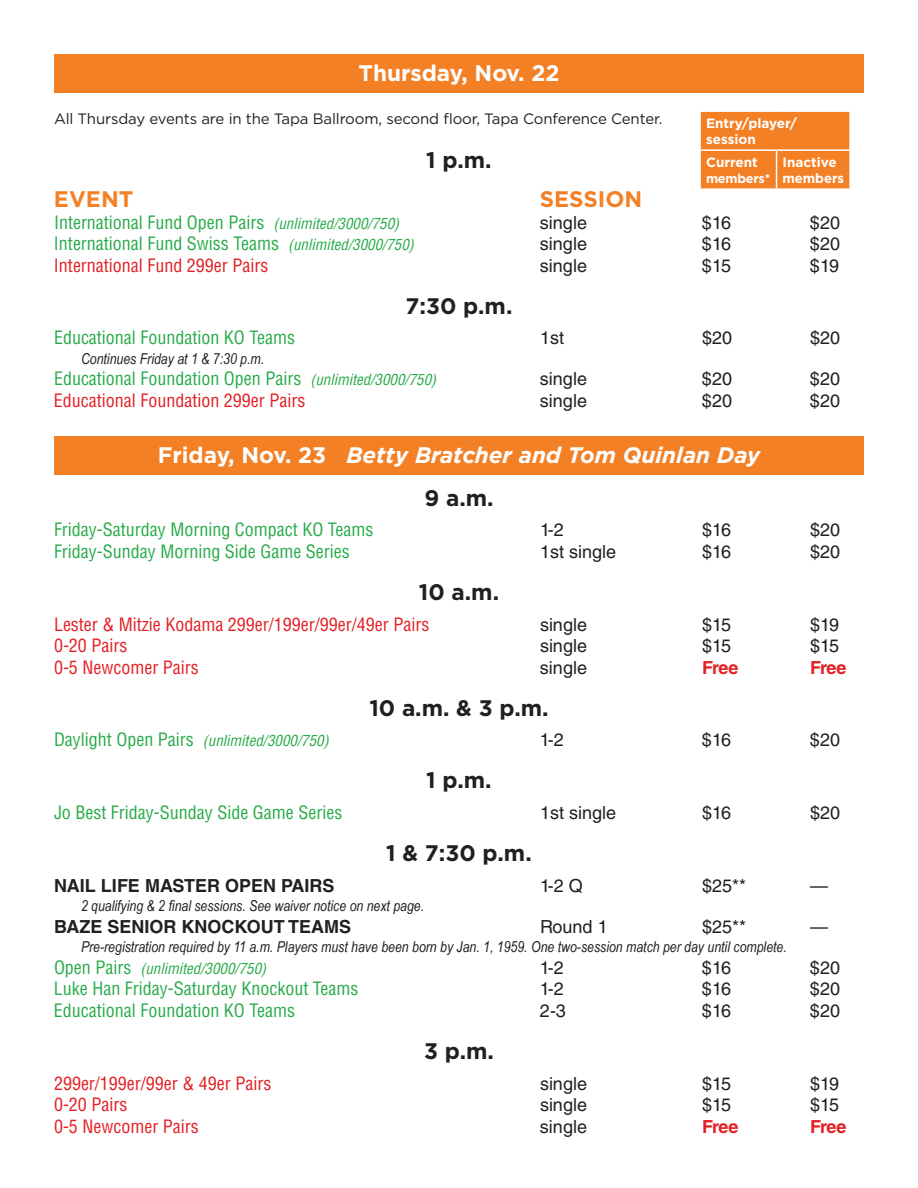
<style>
.page{position:relative;width:918px;height:1188px;background:#fff}
.page>*{position:absolute;margin:0;border:0;box-sizing:border-box;transform-origin:0 0}
.t1{font:700 22.5px "Gotham";color:#231f20}
.t2{font:italic 700 22.5px/43px "Gotham";color:#fff;text-align:center}
.t3{font:700 22.5px "Gotham";color:#fff}
.t4{font:700 22.5px "Gotham";color:#f48026}
.t5{font:condensed 18px "Helvetica LT Std";color:#28ab49}
.t6{font:18px "Helvetica LT Std";color:#231f20}
.t7{font:condensed 18px "Helvetica LT Std";color:#e41f25}
.t8{font:700 18px "Helvetica LT Std";color:#231f20}
.t9{font:700 18px "Helvetica LT Std";letter-spacing:-.02em;color:#e41f25}
.t10{font:italic 15px "Arial Narrow";color:#231f20}
.t11{font:15px "Gotham";letter-spacing:-.01em;color:#231f20}
.t12{font:italic condensed 15px "Helvetica LT Std";color:#28ab49}
.t13{font:700 13.5px/16.2px "Gotham";color:#fff}
.t14{font:700 12.9px "Gotham";letter-spacing:-.02em;color:#fff}
.s1{font-style:italic;font-size:15px}
.s2{font-style:normal}
.s3{font-style:normal;color:#231f20}
.s4{font-style:normal;font-size:18px}
</style>
<div class="page">
<div style="left:54px;top:54px;width:810px;height:39px;background:#f48026"></div>
<div style="left:701px;top:112px;width:148px;height:76px;background:#f48026"></div>
<hr style="left:699px;top:149px;width:78px;height:2px;background:#fff">
<hr style="left:777px;top:149px;width:74px;height:2px;background:#fff">
<hr style="left:776px;top:151px;width:1px;height:37px;background:#fff">
<div style="left:54px;top:436px;width:810px;height:39px;background:#f48026"></div>
<p class="t3" style="left:359px;top:58px;width:202px">Thursday, Nov. 22</p>
<p class="t11" style="left:54px;top:110px;width:610px">All Thursday events are in the Tapa Ballroom, second floor, Tapa Conference Center.</p>
<p class="t1" style="left:426px;top:145px;width:67px">1 p.m.</p>
<p class="t4" style="left:54px;top:184px;width:81px">EVENT</p>
<p class="t4" style="left:540px;top:184px;width:104px">SESSION</p>
<p class="t5" style="left:54px;top:211px;width:347px">International Fund Open Pairs <span class="s1">(unlimited/3000/750)</span></p>
<p class="t6" style="left:540px;top:212px;width:49px">single</p>
<p class="t6" style="left:702px;top:212px;width:31px">$16</p>
<p class="t6" style="left:810px;top:212px;width:32px">$20</p>
<p class="t5" style="left:54px;top:232px;width:361px">International Fund Swiss Teams <span class="s1">(unlimited/3000/750)</span></p>
<p class="t6" style="left:540px;top:233px;width:49px">single</p>
<p class="t6" style="left:702px;top:233px;width:31px">$16</p>
<p class="t6" style="left:810px;top:233px;width:32px">$20</p>
<p class="t7" style="left:54px;top:254px;width:216px">International Fund 299er Pairs</p>
<p class="t6" style="left:540px;top:255px;width:49px">single</p>
<p class="t6" style="left:702px;top:255px;width:31px">$15</p>
<p class="t6" style="left:810px;top:255px;width:31px">$19</p>
<p class="t1" style="left:406px;top:291px;width:108px">7:30 p.m.</p>
<p class="t5" style="left:54px;top:327px;width:243px">Educational Foundation KO Teams</p>
<p class="t6" style="left:540px;top:328px;width:26px">1st</p>
<p class="t6" style="left:702px;top:328px;width:32px">$20</p>
<p class="t6" style="left:810px;top:328px;width:32px">$20</p>
<p class="t10" style="left:81px;top:348px;width:185px">Continues Friday at 1 &amp; 7:30 p.m.</p>
<p class="t5" style="left:54px;top:368px;width:384px">Educational Foundation Open Pairs <span class="s1">(unlimited/3000/750)</span></p>
<p class="t6" style="left:540px;top:369px;width:49px">single</p>
<p class="t6" style="left:702px;top:369px;width:32px">$20</p>
<p class="t6" style="left:810px;top:369px;width:32px">$20</p>
<p class="t7" style="left:54px;top:389px;width:253px">Educational Foundation 299er Pairs</p>
<p class="t6" style="left:540px;top:390px;width:49px">single</p>
<p class="t6" style="left:702px;top:390px;width:32px">$20</p>
<p class="t6" style="left:810px;top:390px;width:32px">$20</p>
<p class="t13" style="left:706px;top:115px;width:93px">Entry/player/ session</p>
<p class="t13" style="left:706px;top:154px;width:53px">Current</p>
<p class="t14" style="left:706px;top:170px;width:66px">members*</p>
<p class="t13" style="left:783px;top:154px;width:63px">Inactive members</p>
<p class="t2" style="left:158px;top:433px;width:604px"><span class="s2">Friday, Nov. 23</span> Betty Bratcher and Tom Quinlan Day<br><span class="s3">9 a.m.</span></p>
<p class="t5" style="left:54px;top:519px;width:321px">Friday-Saturday Morning Compact KO Teams</p>
<p class="t6" style="left:540px;top:520px;width:25px">1-2</p>
<p class="t6" style="left:702px;top:520px;width:31px">$16</p>
<p class="t6" style="left:810px;top:520px;width:32px">$20</p>
<p class="t5" style="left:54px;top:540px;width:297px">Friday-Sunday Morning Side Game Series</p>
<p class="t6" style="left:540px;top:541px;width:78px">1st single</p>
<p class="t6" style="left:702px;top:541px;width:31px">$16</p>
<p class="t6" style="left:810px;top:541px;width:32px">$20</p>
<p class="t1" style="left:419px;top:577px;width:82px">10 a.m.</p>
<p class="t7" style="left:54px;top:613px;width:377px">Lester &amp; Mitzie Kodama 299er/199er/99er/49er Pairs</p>
<p class="t6" style="left:540px;top:614px;width:49px">single</p>
<p class="t6" style="left:702px;top:614px;width:31px">$15</p>
<p class="t6" style="left:810px;top:614px;width:31px">$19</p>
<p class="t7" style="left:54px;top:634px;width:75px">0-20 Pairs</p>
<p class="t6" style="left:540px;top:635px;width:49px">single</p>
<p class="t6" style="left:702px;top:635px;width:31px">$15</p>
<p class="t6" style="left:810px;top:635px;width:31px">$15</p>
<p class="t7" style="left:54px;top:656px;width:146px">0-5 Newcomer Pairs</p>
<p class="t6" style="left:540px;top:657px;width:49px">single</p>
<p class="t9" style="left:702px;top:656px;width:38px">Free</p>
<p class="t9" style="left:810px;top:656px;width:38px">Free</p>
<p class="t1" style="left:369px;top:693px;width:181px">10 a.m. &amp; 3 p.m.</p>
<p class="t12" style="left:54px;top:732px;width:276px"><span class="s4">Daylight Open Pairs</span> (unlimited/3000/750)</p>
<p class="t6" style="left:540px;top:730px;width:25px">1-2</p>
<p class="t6" style="left:702px;top:730px;width:31px">$16</p>
<p class="t6" style="left:810px;top:730px;width:32px">$20</p>
<p class="t1" style="left:426px;top:766px;width:67px">1 p.m.</p>
<p class="t5" style="left:54px;top:801px;width:290px">Jo Best Friday-Sunday Side Game Series</p>
<p class="t6" style="left:540px;top:802px;width:78px">1st single</p>
<p class="t6" style="left:702px;top:802px;width:31px">$16</p>
<p class="t6" style="left:810px;top:802px;width:32px">$20</p>
<p class="t1" style="left:386px;top:838px;width:147px">1 &amp; 7:30 p.m.</p>
<p class="t8" style="left:54px;top:874px;width:282px">NAIL LIFE MASTER OPEN PAIRS</p>
<p class="t6" style="left:540px;top:875px;width:44px">1-2 Q</p>
<p class="t6" style="left:702px;top:875px;width:46px">$25**</p>
<p class="t6" style="left:810px;top:875px;width:19px">—</p>
<p class="t10" style="left:81px;top:895px;width:345px">2 qualifying &amp; 2 final sessions. See waiver notice on next page.</p>
<p class="t8" style="left:54px;top:915px;width:299px">BAZE SENIOR KNOCKOUT TEAMS</p>
<p class="t6" style="left:540px;top:916px;width:69px">Round 1</p>
<p class="t6" style="left:702px;top:916px;width:46px">$25**</p>
<p class="t6" style="left:810px;top:916px;width:19px">—</p>
<p class="t10" style="left:81px;top:936px;width:707px">Pre-registration required by 11 a.m. Players must have been born by Jan. 1, 1959. One two-session match per day until complete.</p>
<p class="t12" style="left:54px;top:959px;width:214px"><span class="s4">Open Pairs</span> (unlimited/3000/750)</p>
<p class="t6" style="left:540px;top:957px;width:25px">1-2</p>
<p class="t6" style="left:702px;top:957px;width:31px">$16</p>
<p class="t6" style="left:810px;top:957px;width:32px">$20</p>
<p class="t5" style="left:54px;top:978px;width:306px">Luke Han Friday-Saturday Knockout Teams</p>
<p class="t6" style="left:540px;top:979px;width:25px">1-2</p>
<p class="t6" style="left:702px;top:979px;width:31px">$16</p>
<p class="t6" style="left:810px;top:979px;width:32px">$20</p>
<p class="t5" style="left:54px;top:999px;width:243px">Educational Foundation KO Teams</p>
<p class="t6" style="left:540px;top:1000px;width:28px">2-3</p>
<p class="t6" style="left:702px;top:1000px;width:31px">$16</p>
<p class="t6" style="left:810px;top:1000px;width:32px">$20</p>
<p class="t1" style="left:424px;top:1036px;width:71px">3 p.m.</p>
<p class="t7" style="left:54px;top:1072px;width:219px">299er/199er/99er &amp; 49er Pairs</p>
<p class="t6" style="left:540px;top:1073px;width:49px">single</p>
<p class="t6" style="left:702px;top:1073px;width:31px">$15</p>
<p class="t6" style="left:810px;top:1073px;width:31px">$19</p>
<p class="t7" style="left:54px;top:1093px;width:75px">0-20 Pairs</p>
<p class="t6" style="left:540px;top:1094px;width:49px">single</p>
<p class="t6" style="left:702px;top:1094px;width:31px">$15</p>
<p class="t6" style="left:810px;top:1094px;width:31px">$15</p>
<p class="t7" style="left:54px;top:1115px;width:146px">0-5 Newcomer Pairs</p>
<p class="t6" style="left:540px;top:1116px;width:49px">single</p>
<p class="t9" style="left:702px;top:1115px;width:38px">Free</p>
<p class="t9" style="left:810px;top:1115px;width:38px">Free</p>
</div>
